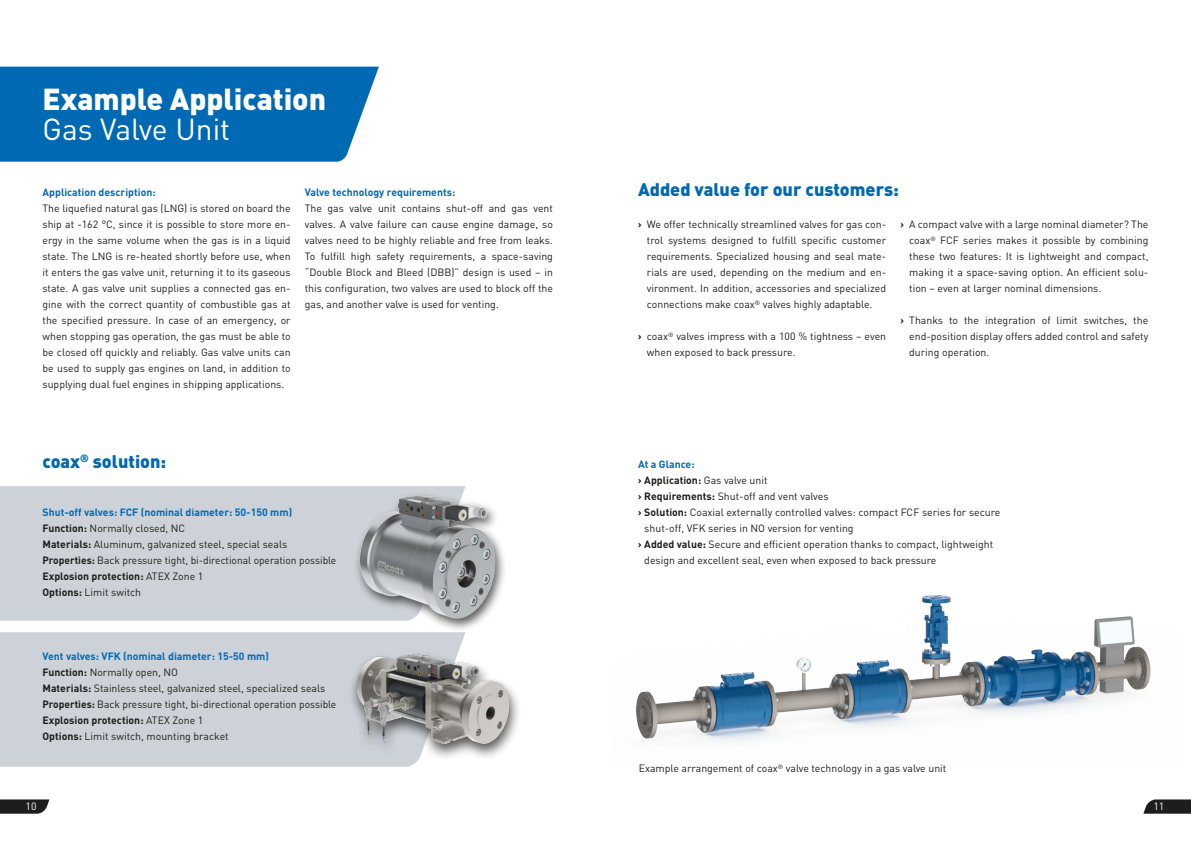
<style>
.page{position:relative;width:1191px;height:842px;background:#fff}
.page>*{position:absolute;margin:0;border:0;box-sizing:border-box;transform-origin:0 0}
.t1{font:900 30px "DIN";color:#fff}
.t2{font:30px "DIN";color:#fff}
.t3{font:900 18px "DIN";color:#0069b4}
.t4{font:10.5px/16px "DIN";color:#1d1d1b;text-align:justify}
.t5{font:700 10.5px "DIN";color:#0069b4}
.t6{font:700 10.5px "DIN";color:#1d1d1b}
.t7{font:10.5px "DIN";color:#fff}
.s1{font-weight:700;color:#0069b4}
.s2{font-weight:700}
.s3{font-weight:400}
</style>
<div class="page">
<svg style="left:1143px;top:799px;width:48px;height:15px"></svg>
<svg style="left:0;top:799px;width:49px;height:15px"></svg>
<img style="left:636px;top:595px;width:515px;height:146px">
<div style="left:0;top:486px;width:332px;height:135px;background:#ccd2d8"></div>
<div style="left:0;top:632px;width:311px;height:135px;background:#ccd2d8"></div>
<div style="left:0;top:67px;width:379px;height:95px;background:#0069b4"></div>
<img style="left:311px;top:612px;width:208px;height:155px">
<img style="left:332px;top:486px;width:187px;height:155px">
<h1 class="t1" style="left:43px;top:79px;width:285px">Example Application</h1>
<h1 class="t2" style="left:43px;top:110px;width:189px">Gas Valve Unit</h1>
<p class="t5" style="left:43px;top:185px;width:115px">Application description:</p>
<p class="t4" style="left:43px;top:200px;width:250px">The liquefied natural gas (LNG) is stored on board the ship at -162 °C, since it is possible to store more en&shy;ergy in the same volume when the gas is in a liquid state. The LNG is re-heated shortly before use, when it enters the gas valve unit, returning it to its gaseous state. A gas valve unit supplies a connected gas en&shy;gine with the correct quantity of combustible gas at the specified pressure. In case of an emergency, or when stopping gas operation, the gas must be able to be closed off quickly and reliably. Gas valve units can be used to supply gas engines on land, in addition to supplying dual fuel engines in shipping applications.</p>
<p class="t5" style="left:305px;top:185px;width:152px">Valve technology requirements:</p>
<p class="t4" style="left:305px;top:200px;width:250px">The gas valve unit contains shut-off and gas vent valves. A valve failure can cause engine damage, so valves need to be highly reliable and free from leaks.<br>To fulfill high safety requirements, a space-saving “Double Block and Bleed (DBB)” design is used – in this configuration, two valves are used to block off the gas, and another valve is used for venting.</p>
<h2 class="t3" style="left:43px;top:450px;width:125px">coax<sup>®</sup> solution:</h2>
<p class="t4" style="left:43px;top:504px;width:295px;text-align:left"><span class="s1">Shut-off valves: FCF (nominal diameter: 50-150 mm)<br></span><span class="s2">Function:</span> Normally closed, NC<br><span class="s2">Materials:</span> Aluminum, galvanized steel, special seals <span class="s2">Properties:</span> Back pressure tight, bi-directional operation possible <span class="s2">Explosion protection:</span> ATEX Zone 1<br><span class="s2">Options:</span> Limit switch</p>
<p class="t4" style="left:43px;top:648px;width:295px;text-align:left"><span class="s1">Vent valves: VFK (nominal diameter: 15-50 mm)<br></span><span class="s2">Function:</span> Normally open, NO<br><span class="s2">Materials:</span> Stainless steel, galvanized steel, specialized seals <span class="s2">Properties:</span> Back pressure tight, bi-directional operation possible <span class="s2">Explosion protection:</span> ATEX Zone 1<br><span class="s2">Options:</span> Limit switch, mounting bracket</p>
<h2 class="t3" style="left:638px;top:177px;width:262px">Added value for our customers:</h2>
<p class="t4" style="left:647px;top:216px;width:241px;text-indent:-9px"><span class="s2">›</span> We offer technically streamlined valves for gas con&shy;trol systems designed to fulfill specific customer requirements. Specialized housing and seal mate&shy;rials are used, depending on the medium and en&shy;vironment. In addition, accessories and specialized connections make coax<sup>®</sup> valves highly adaptable.</p>
<p class="t4" style="left:647px;top:328px;width:241px;text-indent:-9px"><span class="s2">›</span> coax<sup>®</sup> valves impress with a 100 % tightness – even when exposed to back pressure.</p>
<p class="t4" style="left:909px;top:216px;width:241px;text-indent:-9px"><span class="s2">›</span> A compact valve with a large nominal diameter? The coax<sup>®</sup> FCF series makes it possible by combining these two features: It is lightweight and compact, making it a space-saving option. An efficient solu&shy;tion – even at larger nominal dimensions.</p>
<p class="t4" style="left:909px;top:312px;width:241px;text-indent:-9px"><span class="s2">›</span> Thanks to the integration of limit switches, the end-position display offers added control and safety during operation.</p>
<p class="t5" style="left:638px;top:457px;width:58px">At a Glance:</p>
<p class="t6" style="left:638px;top:473px;width:131px">› Application: <span class="s3">Gas valve unit</span></p>
<p class="t4" style="left:638px;top:488px;width:192px"><span class="s2">› Requirements:</span> Shut-off and vent valves</p>
<p class="t4" style="left:638px;top:504px;width:364px"><span class="s2">› Solution:</span> Coaxial externally controlled valves: compact FCF series for secure</p>
<p class="t4" style="left:644px;top:520px;width:211px">shut-off, VFK series in NO version for venting</p>
<p class="t4" style="left:638px;top:536px;width:357px"><span class="s2">› Added value:</span> Secure and efficient operation thanks to compact, lightweight</p>
<p class="t4" style="left:644px;top:552px;width:294px">design and excellent seal, even when exposed to back pressure</p>
<p class="t4" style="left:639px;top:760px;width:309px">Example arrangement of coax<sup>®</sup> valve technology in a gas valve unit</p>
<p class="t7" style="left:26px;top:800px;width:12px">10</p>
<p class="t7" style="left:1153px;top:800px;width:12px">11</p>
</div>
